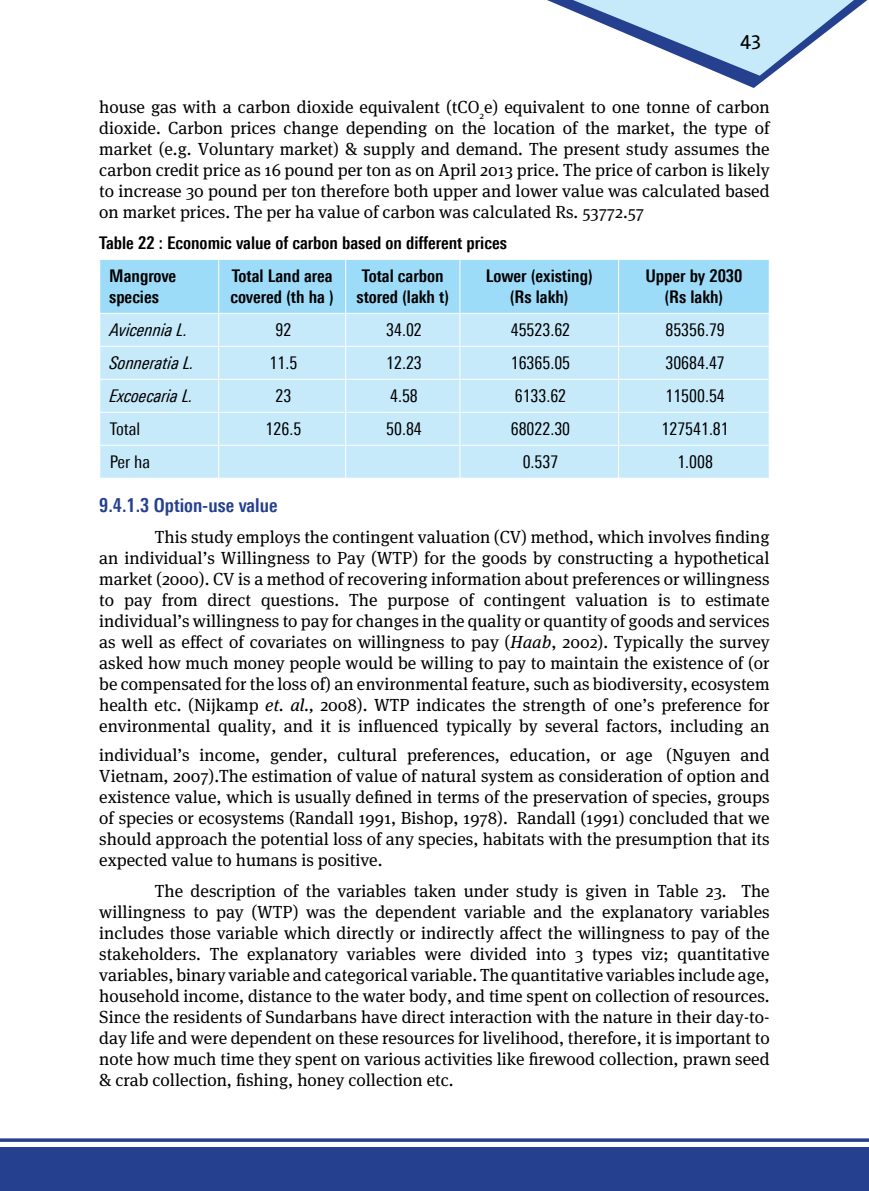
<style>
.page{position:relative;width:869px;height:1191px;background:#fff}
.page>*{position:absolute;margin:0;border:0;box-sizing:border-box;transform-origin:0 0}
.t1{font:21px "Agilita LT Pro";color:#000}
.t2{font:700 condensed 19.25px "Univers Next Pro";color:#25408f}
.t3{font:17.5px/21px "Meta Serif";color:#000;text-align:justify}
.t4{font:700 condensed 17.5px/21px "Univers Next Pro";color:#000;text-align:center}
.t5{font:condensed 17.5px "Univers Next Pro";color:#000}
.t6{font:italic condensed 17.5px "Univers Next Pro";color:#000}
.s1{font-style:italic}
</style>
<div class="page">
<svg style="left:547px;top:0;width:321px;height:88px"></svg>
<div style="left:0;top:1147px;width:868px;height:44px;background:#25408f"></div>
<hr style="left:0;top:1138px;width:868px;height:3px;background:#25408f">
<div style="left:100px;top:260px;width:668px;height:53px;background:#9ddcf9"></div>
<div style="left:100px;top:314px;width:668px;height:164px;background:#c7eafb"></div>
<hr style="left:218px;top:260px;width:1px;height:53px;background:#fff">
<hr style="left:345px;top:260px;width:1px;height:53px;background:#fff">
<hr style="left:459px;top:260px;width:1px;height:53px;background:#fff">
<hr style="left:618px;top:260px;width:1px;height:53px;background:#fff">
<hr style="left:218px;top:314px;width:1px;height:32px;background:#fff">
<hr style="left:345px;top:314px;width:1px;height:32px;background:#fff">
<hr style="left:459px;top:314px;width:1px;height:32px;background:#fff">
<hr style="left:618px;top:314px;width:1px;height:32px;background:#fff">
<hr style="left:99px;top:346px;width:120px;height:1px;background:#fff">
<hr style="left:219px;top:346px;width:126px;height:1px;background:#fff">
<hr style="left:218px;top:347px;width:1px;height:32px;background:#fff">
<hr style="left:345px;top:346px;width:114px;height:1px;background:#fff">
<hr style="left:345px;top:347px;width:1px;height:32px;background:#fff">
<hr style="left:459px;top:346px;width:159px;height:1px;background:#fff">
<hr style="left:459px;top:347px;width:1px;height:32px;background:#fff">
<hr style="left:618px;top:346px;width:151px;height:1px;background:#fff">
<hr style="left:618px;top:347px;width:1px;height:32px;background:#fff">
<hr style="left:99px;top:379px;width:120px;height:1px;background:#fff">
<hr style="left:219px;top:379px;width:126px;height:1px;background:#fff">
<hr style="left:218px;top:380px;width:1px;height:32px;background:#fff">
<hr style="left:345px;top:379px;width:114px;height:1px;background:#fff">
<hr style="left:345px;top:380px;width:1px;height:32px;background:#fff">
<hr style="left:459px;top:379px;width:159px;height:1px;background:#fff">
<hr style="left:459px;top:380px;width:1px;height:32px;background:#fff">
<hr style="left:618px;top:379px;width:151px;height:1px;background:#fff">
<hr style="left:618px;top:380px;width:1px;height:32px;background:#fff">
<hr style="left:99px;top:412px;width:120px;height:1px;background:#fff">
<hr style="left:219px;top:412px;width:126px;height:1px;background:#fff">
<hr style="left:218px;top:413px;width:1px;height:32px;background:#fff">
<hr style="left:345px;top:412px;width:114px;height:1px;background:#fff">
<hr style="left:345px;top:413px;width:1px;height:32px;background:#fff">
<hr style="left:459px;top:412px;width:159px;height:1px;background:#fff">
<hr style="left:459px;top:413px;width:1px;height:32px;background:#fff">
<hr style="left:618px;top:412px;width:151px;height:1px;background:#fff">
<hr style="left:618px;top:413px;width:1px;height:32px;background:#fff">
<hr style="left:99px;top:445px;width:120px;height:1px;background:#fff">
<hr style="left:219px;top:445px;width:126px;height:1px;background:#fff">
<hr style="left:218px;top:446px;width:1px;height:32px;background:#fff">
<hr style="left:345px;top:445px;width:114px;height:1px;background:#fff">
<hr style="left:345px;top:446px;width:1px;height:32px;background:#fff">
<hr style="left:459px;top:445px;width:159px;height:1px;background:#fff">
<hr style="left:459px;top:446px;width:1px;height:32px;background:#fff">
<hr style="left:618px;top:445px;width:151px;height:1px;background:#fff">
<hr style="left:618px;top:446px;width:1px;height:32px;background:#fff">
<p class="t1" style="left:740px;top:27px;width:22px">43</p>
<p class="t3" style="left:99px;top:96px;width:671px">house gas with a carbon dioxide equivalent (tCO<sub>2</sub>e) equivalent to one tonne of carbon dioxide. Carbon prices change depending on the location of the market, the type of market (e.g. Voluntary market) &amp; supply and demand. The present study assumes the carbon credit price as 16 pound per ton as on April 2013 price. The price of carbon is likely to increase 30 pound per ton therefore both upper and lower value was calculated based on market prices. The per ha value of carbon was calculated Rs. 53772.57</p>
<p class="t4" style="left:109px;top:226px;width:399px;line-height:33.4px;text-align:left;text-indent:-10px">Table 22 : Economic value of carbon based on different prices<br>Mangrove</p>
<p class="t4" style="left:109px;top:286px;width:51px">species</p>
<p class="t4" style="left:230px;top:265px;width:105px;text-align:left">Total Land area covered (th ha )</p>
<p class="t4" style="left:356px;top:265px;width:94px">Total carbon stored (lakh t)</p>
<p class="t4" style="left:485px;top:265px;width:108px">Lower (existing) (Rs lakh)</p>
<p class="t4" style="left:645px;top:265px;width:99px">Upper by 2030 (Rs lakh)</p>
<p class="t6" style="left:110px;top:320px;width:80px">Avicennia L.</p>
<p class="t5" style="left:275px;top:320px;width:17px">92</p>
<p class="t5" style="left:386px;top:320px;width:37px">34.02</p>
<p class="t5" style="left:510px;top:320px;width:61px">45523.62</p>
<p class="t5" style="left:665px;top:320px;width:61px">85356.79</p>
<p class="t6" style="left:110px;top:353px;width:86px">Sonneratia L.</p>
<p class="t5" style="left:269px;top:353px;width:29px">11.5</p>
<p class="t5" style="left:386px;top:353px;width:37px">12.23</p>
<p class="t5" style="left:510px;top:353px;width:61px">16365.05</p>
<p class="t5" style="left:665px;top:353px;width:61px">30684.47</p>
<p class="t6" style="left:110px;top:386px;width:85px">Excoecaria L.</p>
<p class="t5" style="left:275px;top:386px;width:17px">23</p>
<p class="t5" style="left:390px;top:386px;width:29px">4.58</p>
<p class="t5" style="left:514px;top:386px;width:53px">6133.62</p>
<p class="t5" style="left:665px;top:386px;width:61px">11500.54</p>
<p class="t5" style="left:110px;top:419px;width:32px">Total</p>
<p class="t5" style="left:265px;top:419px;width:37px">126.5</p>
<p class="t5" style="left:386px;top:419px;width:37px">50.84</p>
<p class="t5" style="left:510px;top:419px;width:61px">68022.30</p>
<p class="t5" style="left:661px;top:419px;width:69px">127541.81</p>
<p class="t5" style="left:110px;top:452px;width:42px">Per ha</p>
<p class="t5" style="left:522px;top:452px;width:37px">0.537</p>
<p class="t5" style="left:677px;top:452px;width:37px">1.008</p>
<p class="t2" style="left:99px;top:493px;width:179px">9.4.1.3 Option-use value</p>
<p class="t3" style="left:99px;top:526px;width:671px;text-indent:56px">This study employs the contingent valuation (CV) method, which involves finding an individual’s Willingness to Pay (WTP) for the goods by constructing a hypothetical market (2000). CV is a method of recovering information about preferences or willingness to pay from direct questions. The purpose of contingent valuation is to estimate individual’s willingness to pay for changes in the quality or quantity of goods and services as well as effect of covariates on willingness to pay (<span class="s1">Haab</span>, 2002). Typically the survey asked how much money people would be willing to pay to maintain the existence of (or be compensated for the loss of) an environmental feature, such as biodiversity, ecosystem health etc. (Nijkamp <span class="s1">et. al.,</span> 2008). WTP indicates the strength of one’s preference for environmental quality, and it is influenced typically by several factors, including an</p>
<p class="t3" style="left:99px;top:744px;width:671px">individual’s income, gender, cultural preferences, education, or age (Nguyen and Vietnam, 2007).The estimation of value of natural system as consideration of option and existence value, which is usually defined in terms of the preservation of species, groups of species or ecosystems (Randall 1991, Bishop, 1978). Randall (1991) concluded that we should approach the potential loss of any species, habitats with the presumption that its expected value to humans is positive.</p>
<p class="t3" style="left:99px;top:880px;width:671px;text-indent:56px">The description of the variables taken under study is given in Table 23. The willingness to pay (WTP) was the dependent variable and the explanatory variables includes those variable which directly or indirectly affect the willingness to pay of the stakeholders. The explanatory variables were divided into 3 types viz; quantitative variables, binary variable and categorical variable. The quantitative variables include age, household income, distance to the water body, and time spent on collection of resources.<br>Since the residents of Sundarbans have direct interaction with the nature in their day-to&shy;day life and were dependent on these resources for livelihood, therefore, it is important to note how much time they spent on various activities like firewood collection, prawn seed &amp; crab collection, fishing, honey collection etc.</p>
</div>
